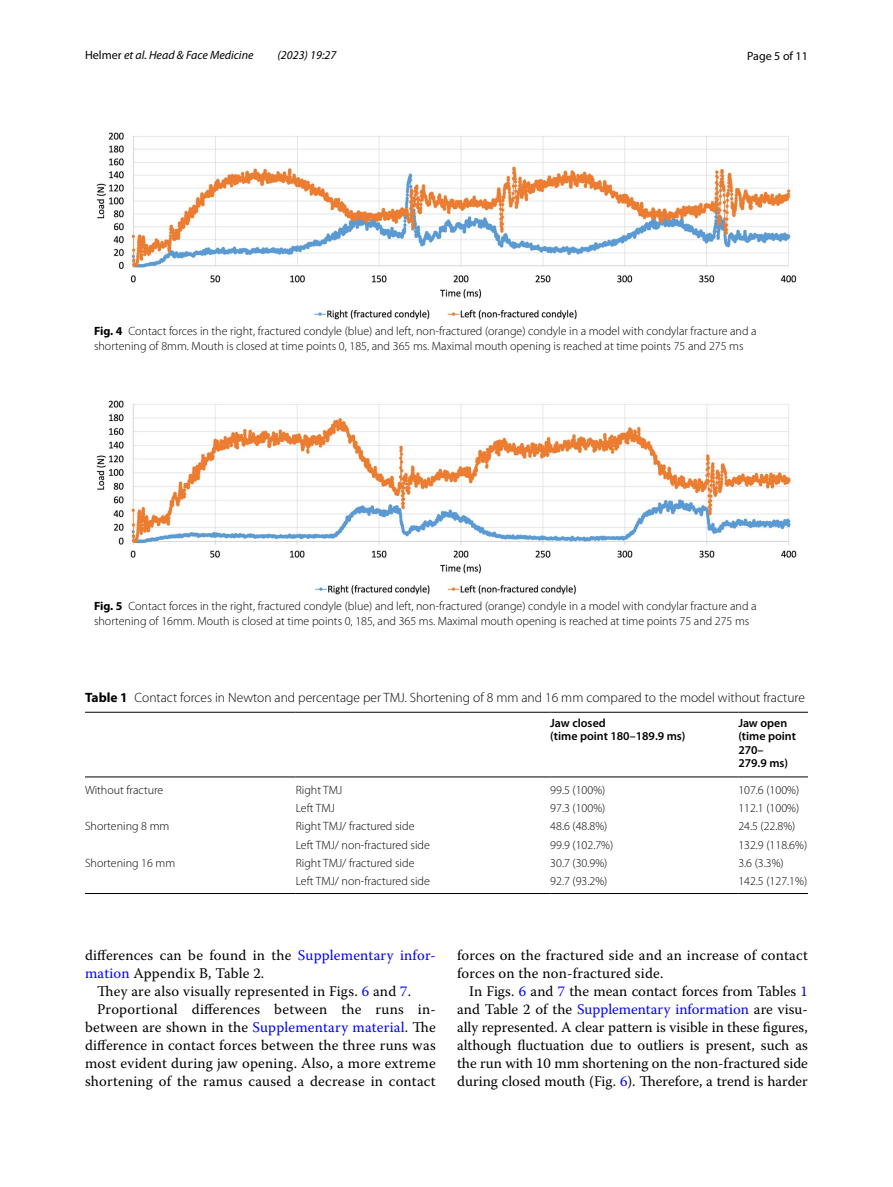
<style>
.page{position:relative;width:893px;height:1187px;background:#fff}
.page>*{position:absolute;margin:0;border:0;box-sizing:border-box;transform-origin:0 0}
.t1{font:14.7px/18px "Warnock Pro";letter-spacing:.015em;color:#000}
.t2{font:300 13.5px "Myriad Pro";color:#000}
.t3{font:300 12px/15px "Myriad Pro";color:#000}
.t4{font:600 12px/13.5px "Myriad Pro";color:#000}
.t5{font:italic 12px "Myriad Pro";color:#000}
.t6{font:12px "Myriad Pro";color:#000}
.s1{font-style:normal}
.s2{font-weight:700}
.s3{color:#00f}
</style>
<div class="page">
<img style="left:96px;top:133px;width:701px;height:186px">
<img style="left:96px;top:400px;width:701px;height:195px">
<hr style="left:85px;top:712px;width:211px;height:1px;background:#000">
<hr style="left:85px;top:776px;width:211px;height:1px;background:#000">
<hr style="left:296px;top:712px;width:254px;height:1px;background:#000">
<hr style="left:296px;top:776px;width:254px;height:1px;background:#000">
<hr style="left:550px;top:712px;width:188px;height:1px;background:#000">
<hr style="left:550px;top:776px;width:188px;height:1px;background:#000">
<hr style="left:738px;top:712px;width:70px;height:1px;background:#000">
<hr style="left:738px;top:776px;width:70px;height:1px;background:#000">
<hr style="left:85px;top:893px;width:211px;height:1px;background:#000">
<hr style="left:296px;top:893px;width:254px;height:1px;background:#000">
<hr style="left:550px;top:893px;width:188px;height:1px;background:#000">
<hr style="left:738px;top:893px;width:70px;height:1px;background:#000">
<p class="t5" style="left:85px;top:48px;width:170px"><span class="s1">Helmer</span> et al. Head &amp; Face Medicine</p>
<p class="t5" style="left:278px;top:48px;width:60px">(2023) 19:27</p>
<p class="t6" style="left:747px;top:48px;width:62px">Page 5 of 11</p>
<p class="t3" style="left:94px;top:323px;width:664px"><span class="s2">Fig. 4</span> Contact forces in the right, fractured condyle (blue) and left, non-fractured (orange) condyle in a model with condylar fracture and a shortening of 8mm. Mouth is closed at time points 0, 185, and 365 ms. Maximal mouth opening is reached at time points 75 and 275 ms</p>
<p class="t3" style="left:94px;top:598px;width:664px"><span class="s2">Fig. 5</span> Contact forces in the right, fractured condyle (blue) and left, non-fractured (orange) condyle in a model with condylar fracture and a shortening of 16mm. Mouth is closed at time points 0, 185, and 365 ms. Maximal mouth opening is reached at time points 75 and 275 ms</p>
<p class="t2" style="left:85px;top:690px;width:721px"><span class="s2">Table 1</span> Contact forces in Newton and percentage per TMJ. Shortening of 8 mm and 16 mm compared to the model without fracture</p>
<p class="t4" style="left:550px;top:715px;width:137px">Jaw closed<br>(time point 180–189.9 ms)</p>
<p class="t4" style="left:738px;top:715px;width:59px">Jaw open (time point<br>270–<br>279.9 ms)</p>
<p class="t3" style="left:85px;top:782px;width:80px">Without fracture</p>
<p class="t3" style="left:296px;top:782px;width:48px">Right TMJ</p>
<p class="t3" style="left:550px;top:782px;width:57px">99.5 (100%)</p>
<p class="t3" style="left:738px;top:782px;width:62px">107.6 (100%)</p>
<p class="t3" style="left:296px;top:800px;width:41px">Left TMJ</p>
<p class="t3" style="left:550px;top:800px;width:57px">97.3 (100%)</p>
<p class="t3" style="left:738px;top:800px;width:62px">112.1 (100%)</p>
<p class="t3" style="left:85px;top:819px;width:86px">Shortening 8 mm</p>
<p class="t3" style="left:296px;top:819px;width:120px">Right TMJ/ fractured side</p>
<p class="t3" style="left:550px;top:819px;width:59px">48.6 (48.8%)</p>
<p class="t3" style="left:738px;top:819px;width:59px">24.5 (22.8%)</p>
<p class="t3" style="left:296px;top:837px;width:136px">Left TMJ/ non-fractured side</p>
<p class="t3" style="left:550px;top:837px;width:64px">99.9 (102.7%)</p>
<p class="t3" style="left:738px;top:837px;width:70px">132.9 (118.6%)</p>
<p class="t3" style="left:85px;top:855px;width:92px">Shortening 16 mm</p>
<p class="t3" style="left:296px;top:855px;width:120px">Right TMJ/ fractured side</p>
<p class="t3" style="left:550px;top:855px;width:59px">30.7 (30.9%)</p>
<p class="t3" style="left:738px;top:855px;width:47px">3.6 (3.3%)</p>
<p class="t3" style="left:296px;top:873px;width:136px">Left TMJ/ non-fractured side</p>
<p class="t3" style="left:550px;top:873px;width:59px">92.7 (93.2%)</p>
<p class="t3" style="left:738px;top:873px;width:70px">142.5 (127.1%)</p>
<p class="t1" style="left:85px;top:946px;width:352px">differences can be found in the <span class="s3">Supplementary infor-</span></p>
<p class="t1" style="left:85px;top:964px;width:181px"><span class="s3">mation</span> Appendix B, Table 2.</p>
<p class="t1" style="left:97px;top:982px;width:316px">They are also visually represented in Figs. <span class="s3">6</span> and <span class="s3">7</span>.</p>
<p class="t1" style="left:97px;top:1000px;width:340px">Proportional differences between the runs in-</p>
<p class="t1" style="left:85px;top:1018px;width:352px">between are shown in the <span class="s3">Supplementary material</span>. The</p>
<p class="t1" style="left:85px;top:1036px;width:352px">difference in contact forces between the three runs was</p>
<p class="t1" style="left:85px;top:1054px;width:352px">most evident during jaw opening. Also, a more extreme</p>
<p class="t1" style="left:85px;top:1072px;width:352px">shortening of the ramus caused a decrease in contact</p>
<p class="t1" style="left:457px;top:946px;width:352px">forces on the fractured side and an increase of contact forces on the non-fractured side.</p>
<p class="t1" style="left:457px;top:982px;width:352px;text-align:justify;text-indent:12px">In Figs. <span class="s3">6</span> and <span class="s3">7</span> the mean contact forces from Tables <span class="s3">1 </span>and Table 2 of the <span class="s3">Supplementary information</span> are visu&shy;ally represented. A clear pattern is visible in these figures, although fluctuation due to outliers is present, such as the run with 10 mm shortening on the non-fractured side during closed mouth (Fig. <span class="s3">6</span>). Therefore, a trend is harder</p>
</div>
